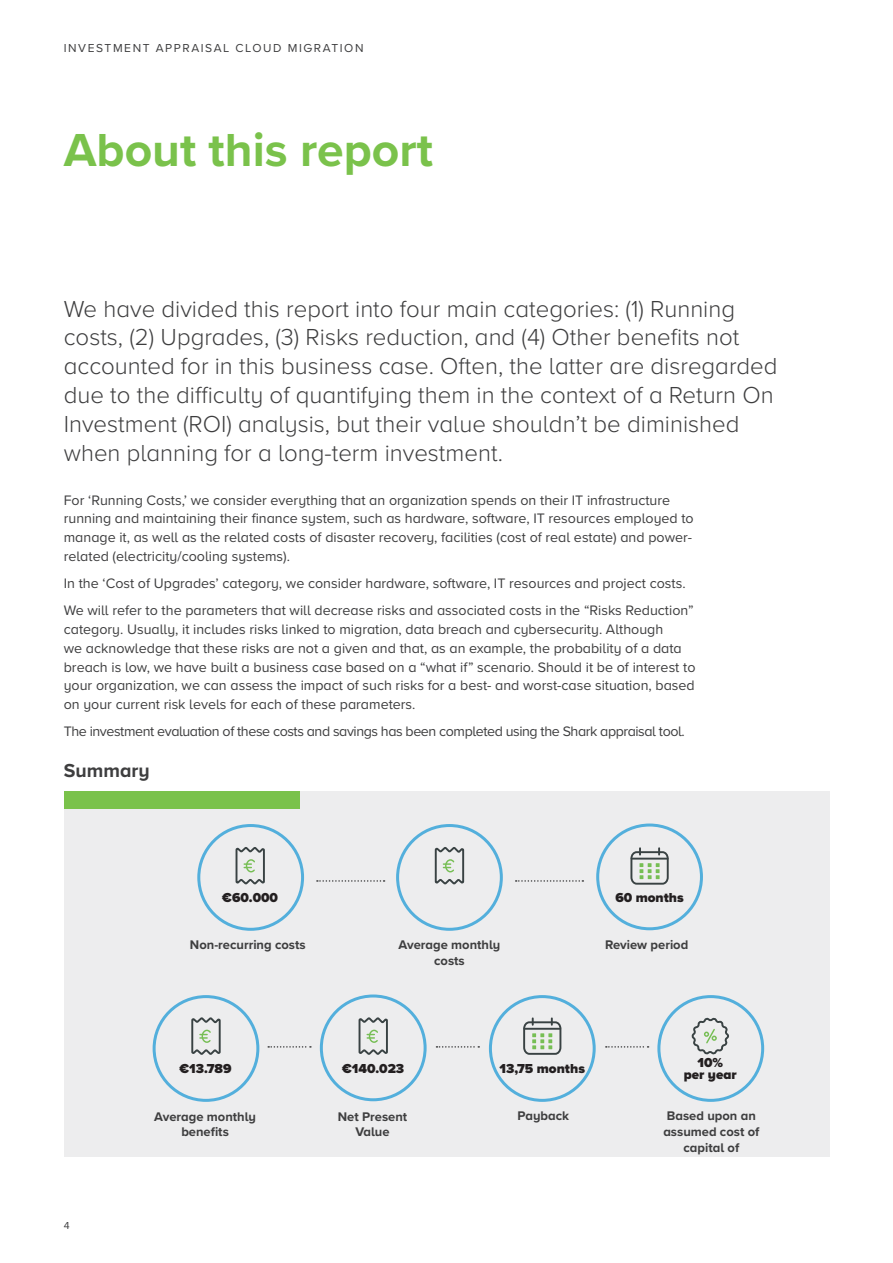
<style>
.page{position:relative;width:893px;height:1263px;background:#fff}
.page>*{position:absolute;margin:0;border:0;box-sizing:border-box;transform-origin:0 0}
.t1{font:700 48px "Proxima Nova A";color:#7ac24b}
.t2{font:300 24px/28.8px "Proxima Nova A";color:#3e3e3f}
.t3{font:700 19.5px "Proxima Nova A";color:#3e3e3f}
.t4{font:14.25px/18.8px "Proxima Nova A";color:#3e3e3f}
.t5{font:14.25px "Proxima Nova A";letter-spacing:-.03em;color:#3e3e3f}
.t6{font:900 13.5px/12.1px "Proxima Nova A";color:#231f20;text-align:center}
.t7{font:700 12.9px/15.6px "Proxima Nova A";color:#3e3e3f;text-align:center}
.t8{font:12px "Proxima Nova A";letter-spacing:.13em;color:#3e3e3f}
.t9{font:10.5px "Proxima Nova A";color:#3e3e3f}
</style>
<div class="page">
<div style="left:65px;top:791px;width:765px;height:366px;background:#ededee"></div>
<div style="left:65px;top:791px;width:235px;height:17px;background:#7ac24b"></div>
<svg style="left:516px;top:880px;width:67px;height:2px"></svg>
<svg style="left:317px;top:880px;width:68px;height:2px"></svg>
<div style="left:197px;top:824px;width:107px;height:107px;border:3px solid #53afdc;border-radius:50%"></div>
<div style="left:396px;top:824px;width:107px;height:107px;border:3px solid #53afdc;border-radius:50%"></div>
<div style="left:596px;top:823px;width:107px;height:107px;border:3px solid #53afdc;border-radius:50%"></div>
<svg style="left:268px;top:1046px;width:43px;height:2px"></svg>
<svg style="left:436px;top:1046px;width:43px;height:2px"></svg>
<svg style="left:606px;top:1046px;width:43px;height:2px"></svg>
<div style="left:320px;top:994px;width:107px;height:107px;border:3px solid #53afdc;border-radius:50%"></div>
<div style="left:657px;top:995px;width:107px;height:107px;border:3px solid #53afdc;border-radius:50%"></div>
<div style="left:153px;top:995px;width:106px;height:107px;border:3px solid #53afdc;border-radius:50%"></div>
<div style="left:489px;top:995px;width:107px;height:107px;border:3px solid #53afdc;border-radius:50%"></div>
<svg style="left:630px;top:848px;width:39px;height:37px"></svg>
<svg style="left:523px;top:1018px;width:39px;height:37px"></svg>
<svg style="left:235px;top:847px;width:30px;height:38px"></svg>
<svg style="left:434px;top:847px;width:31px;height:38px"></svg>
<svg style="left:191px;top:1017px;width:30px;height:38px"></svg>
<svg style="left:358px;top:1017px;width:30px;height:38px"></svg>
<svg style="left:691px;top:1017px;width:38px;height:37px"></svg>
<p class="t8" style="left:64px;top:39px;width:301px">INVESTMENT APPRAISAL CLOUD MIGRATION</p>
<h1 class="t1" style="left:64px;top:114px;width:371px">About this report</h1>
<p class="t2" style="left:64px;top:293px;width:715px">We have divided this report into four main categories: (1) Running costs, (2) Upgrades, (3) Risks reduction, and (4) Other benefits not accounted for in this business case. Often, the latter are disregarded due to the difficulty of quantifying them in the context of a Return On Investment (ROI) analysis, but their value shouldn’t be diminished when planning for a long-term investment.</p>
<p class="t4" style="left:64px;top:490px;width:631px">For ‘Running Costs,’ we consider everything that an organization spends on their IT infrastructure running and maintaining their finance system, such as hardware, software, IT resources employed to manage it, as well as the related costs of disaster recovery, facilities (cost of real estate) and power&shy;related (electricity/cooling systems).</p>
<p class="t4" style="left:64px;top:569px;width:632px;line-height:27.3px">In the ‘Cost of Upgrades’ category, we consider hardware, software, IT resources and project costs.<br>We will refer to the parameters that will decrease risks and associated costs in the “Risks Reduction”</p>
<p class="t4" style="left:64px;top:619px;width:633px">category. Usually, it includes risks linked to migration, data breach and cybersecurity. Although<br>we acknowledge that these risks are not a given and that, as an example, the probability of a data breach is low, we have built a business case based on a “what if” scenario. Should it be of interest to your organization, we can assess the impact of such risks for a best- and worst-case situation, based on your current risk levels for each of these parameters.</p>
<p class="t5" style="left:64px;top:721px;width:622px">The investment evaluation of these costs and savings has been completed using the Shark appraisal tool.</p>
<h3 class="t3" style="left:64px;top:755px;width:87px">Summary</h3>
<p class="t6" style="left:222px;top:892px;width:57px">€60.000</p>
<p class="t7" style="left:190px;top:937px;width:117px">Non-recurring costs</p>
<p class="t6" style="left:615px;top:891px;width:70px">60 months</p>
<p class="t7" style="left:398px;top:937px;width:103px">Average monthly costs</p>
<p class="t7" style="left:605px;top:937px;width:85px">Review period</p>
<p class="t6" style="left:179px;top:1063px;width:54px">€13.789</p>
<p class="t6" style="left:500px;top:1063px;width:87px">13,75 months</p>
<p class="t6" style="left:342px;top:1063px;width:64px">€140.023</p>
<p class="t6" style="left:684px;top:1056px;width:54px">10%<br>per year</p>
<p class="t9" style="left:64px;top:1217px;width:7px">4</p>
<p class="t7" style="left:154px;top:1108px;width:103px">Average monthly benefits</p>
<p class="t7" style="left:338px;top:1108px;width:71px">Net Present<br>Value</p>
<p class="t7" style="left:518px;top:1108px;width:53px">Payback</p>
<p class="t7" style="left:663px;top:1108px;width:98px">Based upon an assumed cost of capital of</p>
</div>
